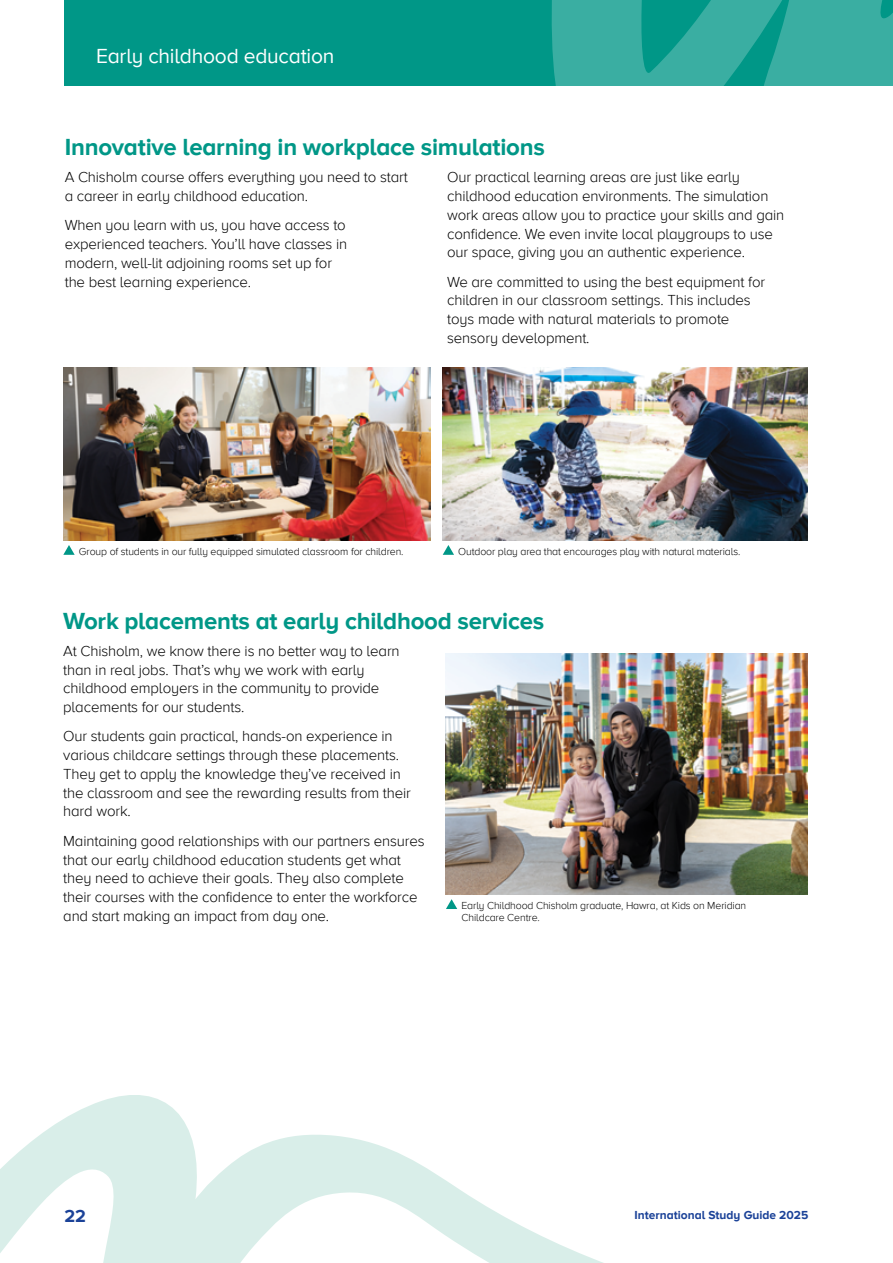
<style>
.page{position:relative;width:893px;height:1263px;background:#fff}
.page>*{position:absolute;margin:0;border:0;box-sizing:border-box;transform-origin:0 0}
.Study_area_subheading{font:700 24px "Proxima Nova A";letter-spacing:-.01em;color:#009787}
.t1{font:21px "Proxima Nova A";letter-spacing:-.01em;color:#fff}
.t2{font:700 18px "Proxima Nova A";color:#1b4298}
.Body_text_black{font:300 15px/18.8px "Proxima Nova A";letter-spacing:-.01em;color:#000}
.t3{font:700 12px "Proxima Nova A";color:#1b4298}
.t4{font:300 10.5px/12px "Proxima Nova A";letter-spacing:-.01em;color:#000}
</style>
<div class="page">
<div style="left:65px;top:0;width:828px;height:86px;background:#009787"></div>
<svg style="left:551px;top:0;width:342px;height:86px"></svg>
<img style="left:63px;top:367px;width:367px;height:173px">
<svg style="left:63px;top:545px;width:12px;height:10px"></svg>
<img style="left:443px;top:367px;width:365px;height:173px">
<svg style="left:443px;top:545px;width:11px;height:10px"></svg>
<img style="left:446px;top:654px;width:361px;height:241px">
<svg style="left:446px;top:899px;width:11px;height:10px"></svg>
<svg style="left:0;top:1095px;width:603px;height:168px"></svg>
<p class="t1" style="left:96px;top:43px;width:240px">Early childhood education</p>
<h2 class="Study_area_subheading" style="left:65px;top:133px;width:482px">Innovative learning in workplace simulations</h2>
<p class="Body_text_black" style="left:65px;top:168px;width:345px">A Chisholm course offers everything you need to start a career in early childhood education.</p>
<p class="Body_text_black" style="left:65px;top:216px;width:284px">When you learn with us, you have access to experienced teachers. You’ll have classes in modern, well-lit adjoining rooms set up for the best learning experience.</p>
<p class="Body_text_black" style="left:447px;top:168px;width:339px">Our practical learning areas are just like early childhood education environments. The simulation work areas allow you to practice your skills and gain confidence. We even invite local playgroups to use our space, giving you an authentic experience.</p>
<p class="Body_text_black" style="left:447px;top:272px;width:319px">We are committed to using the best equipment for children in our classroom settings. This includes toys made with natural materials to promote sensory development.</p>
<p class="t4" style="left:79px;top:545px;width:326px">Group of students in our fully equipped simulated classroom for children.</p>
<p class="t4" style="left:458px;top:545px;width:284px">Outdoor play area that encourages play with natural materials.</p>
<h2 class="Study_area_subheading" style="left:63px;top:607px;width:482px">Work placements at early childhood services</h2>
<p class="Body_text_black" style="left:63px;top:642px;width:338px">At Chisholm, we know there is no better way to learn than in real jobs. That’s why we work with early childhood employers in the community to provide placements for our students.</p>
<p class="Body_text_black" style="left:63px;top:727px;width:349px">Our students gain practical, hands-on experience in various childcare settings through these placements.<br>They get to apply the knowledge they’ve received in the classroom and see the rewarding results from their hard work.</p>
<p class="Body_text_black" style="left:63px;top:832px;width:363px">Maintaining good relationships with our partners ensures that our early childhood education students get what they need to achieve their goals. They also complete their courses with the confidence to enter the workforce and start making an impact from day one.</p>
<p class="t4" style="left:461px;top:900px;width:286px">Early Childhood Chisholm graduate, Hawra, at Kids on Meridian<br>Childcare Centre.</p>
<p class="t2" style="left:64px;top:1205px;width:23px">22</p>
<p class="t3" style="left:635px;top:1208px;width:175px">International Study Guide 2025</p>
</div>
